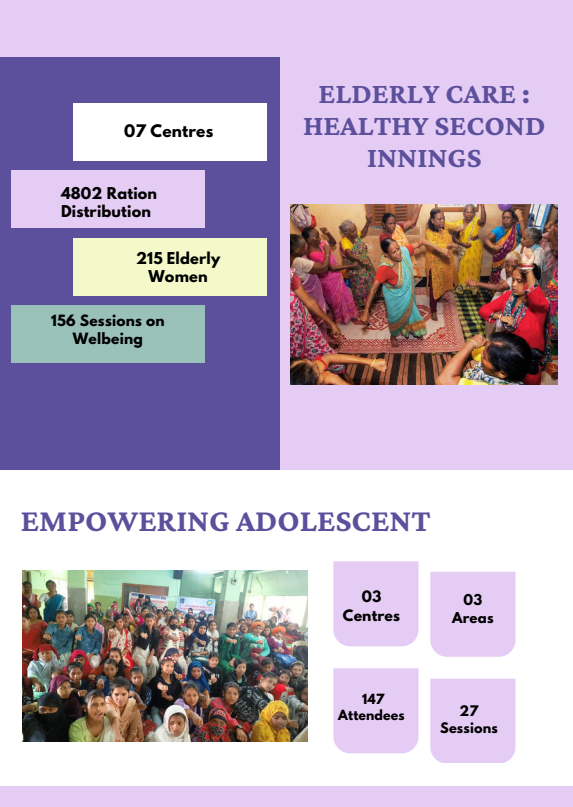
<style>
.page{position:relative;width:573px;height:807px;background:#fff}
.page>*{position:absolute;margin:0;border:0;box-sizing:border-box;transform-origin:0 0}
.t1{font:700 32.4px "Crimson Pro";color:#5c509c}
.t2{font:700 29.6px/32px "Crimson Pro";color:#5c509c;text-align:center}
.t3{font:700 15.2px "League Spartan";letter-spacing:.015em;color:#000}
.t4{font:700 14.4px/18px "League Spartan";letter-spacing:.015em;color:#000}
.t5{font:700 14px/18.8px "League Spartan";letter-spacing:.015em;color:#000;text-align:center}
.t6{font:700 13.6px "League Spartan";letter-spacing:.015em;color:#000}
.t7{font:700 13.2px/17.6px "League Spartan";letter-spacing:.015em;color:#000;text-align:center}
.t8{font:700 12.8px/16.8px "League Spartan";letter-spacing:.015em;color:#000;text-align:center}
.t9{font:700 12.4px/16.4px "League Spartan";letter-spacing:.015em;color:#000;text-align:center}
</style>
<div class="page">
<div style="left:0;top:0;width:572px;height:807px;background:#e5ccf4"></div>
<div style="left:0;top:57px;width:280px;height:707px;background:#5c509c"></div>
<div style="left:0;top:470px;width:572px;height:315px;background:#fff"></div>
<svg style="left:11px;top:170px;width:256px;height:193px"></svg>
<div style="left:73px;top:103px;width:194px;height:58px;background:#fff"></div>
<div style="left:11px;top:171px;width:193px;height:57px;background:#e5ccf4"></div>
<div style="left:73px;top:238px;width:194px;height:57px;background:#f4f9c9"></div>
<div style="left:11px;top:305px;width:193px;height:58px;background:#99c0b9"></div>
<svg style="left:333px;top:561px;width:182px;height:201px"></svg>
<img style="left:290px;top:205px;width:267px;height:180px">
<img style="left:22px;top:570px;width:285px;height:171px">
<p class="t3" style="left:124px;top:123px;width:91px">07 Centres</p>
<h1 class="t4" style="left:61px;top:186px;width:98px">4802 Ration<br>Distribution</h1>
<h2 class="t4" style="left:136px;top:251px;width:86px;text-align:center">215 Elderly<br>Women</h2>
<p class="t5" style="left:51px;top:313px;width:115px">156 Sessions on<br>Welbeing</p>
<p class="t2" style="left:303px;top:77px;width:244px">ELDERLY CARE :<br>HEALTHY SECOND<br>INNINGS</p>
<p class="t1" style="left:21px;top:502px;width:411px">EMPOWERING ADOLESCENT</p>
<h1 class="t5" style="left:342px;top:589px;width:59px">03<br>Centres</h1>
<p class="t7" style="left:452px;top:593px;width:43px">03<br>Areas</p>
<p class="t6" style="left:440px;top:610px;width:67px">03 Areas</p>
<h2 class="t9" style="left:338px;top:692px;width:68px">147<br>Attendees</h2>
<h2 class="t8" style="left:440px;top:704px;width:59px">27<br>Sessions</h2>
</div>
